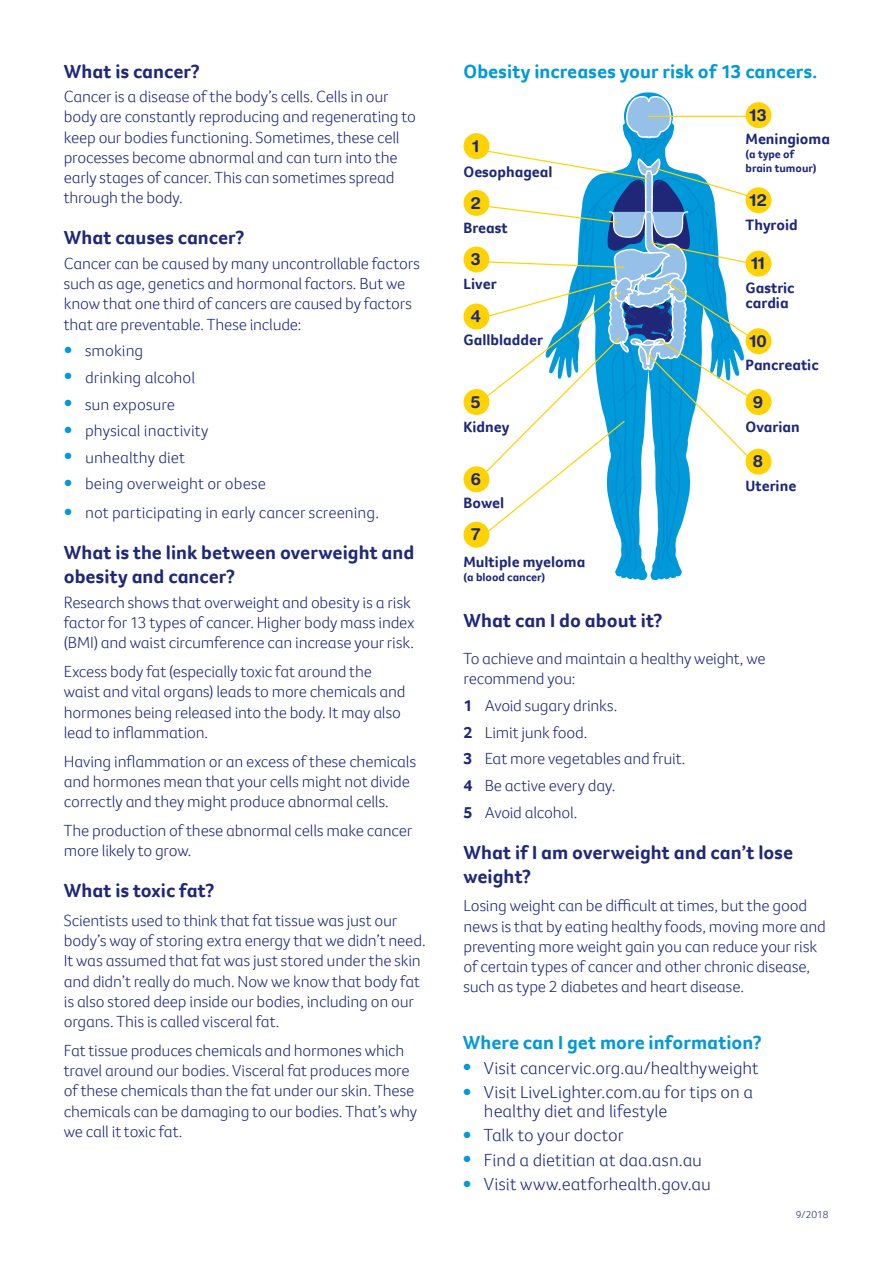
<style>
.page{position:relative;width:893px;height:1263px;background:#fff}
.page>*{position:absolute;margin:0;border:0;box-sizing:border-box;transform-origin:0 0}
.t1{font:700 19.5px/24px "Foco CC";letter-spacing:.005em;color:#1f2879}
.t2{font:700 19.5px "Foco CC";letter-spacing:.005em;color:#0099da}
.t3{font:300 18px/18.8px "Foco CC";color:#1f2879}
.t4{font:700 16.8px "Helvetica Rounded";color:#1f2879}
.t5{font:300 16.5px/20.2px "Foco CC";letter-spacing:-.015em;color:#1f2879}
.t6{font:700 15.45px/15px "Foco CC";color:#1f2879}
.t7{font:700 11.55px/14px "Foco CC";color:#1f2879}
.t8{font:300 10.5px "Foco CC";color:#1f2879}
.s1{font-weight:900;font-size:22.5px;color:#0099da}
.s2{font-weight:700}
</style>
<div class="page">
<svg style="left:615px;top:92px;width:67px;height:489px"></svg>
<svg style="left:482px;top:96px;width:277px;height:475px"></svg>
<div style="left:463px;top:133px;width:26px;height:26px;background:#fed301;border-radius:50%"></div>
<div style="left:463px;top:190px;width:26px;height:26px;background:#fed301;border-radius:50%"></div>
<div style="left:463px;top:246px;width:26px;height:26px;background:#fed301;border-radius:50%"></div>
<div style="left:463px;top:303px;width:26px;height:26px;background:#fed301;border-radius:50%"></div>
<div style="left:463px;top:466px;width:26px;height:26px;background:#fed301;border-radius:50%"></div>
<div style="left:463px;top:522px;width:26px;height:26px;background:#fed301;border-radius:50%"></div>
<div style="left:745px;top:187px;width:26px;height:26px;background:#fed301;border-radius:50%"></div>
<div style="left:745px;top:328px;width:26px;height:26px;background:#fed301;border-radius:50%"></div>
<div style="left:745px;top:389px;width:26px;height:26px;background:#fed301;border-radius:50%"></div>
<div style="left:745px;top:449px;width:26px;height:26px;background:#fed301;border-radius:50%"></div>
<div style="left:463px;top:389px;width:26px;height:26px;background:#fed301;border-radius:50%"></div>
<div style="left:745px;top:251px;width:26px;height:26px;background:#fed301;border-radius:50%"></div>
<hr style="left:648px;top:116px;width:105px;height:1px;background:#fed301">
<div style="left:745px;top:102px;width:26px;height:26px;background:#fed301;border-radius:50%"></div>
<p class="t1" style="left:64px;top:59px;width:138px">What is cancer?</p>
<p class="t5" style="left:64px;top:86px;width:354px">Cancer is a disease of the body’s cells. Cells in our body are constantly reproducing and regenerating to keep our bodies functioning. Sometimes, these cell processes become abnormal and can turn into the early stages of cancer. This can sometimes spread through the body.</p>
<p class="t1" style="left:64px;top:226px;width:182px">What causes cancer?</p>
<p class="t5" style="left:64px;top:253px;width:358px">Cancer can be caused by many uncontrollable factors such as age, genetics and hormonal factors. But we know that one third of cancers are caused by factors that are preventable. These include:</p>
<p class="t5" style="left:64px;top:340px;width:81px"><span class="s1">•</span> smoking</p>
<p class="t5" style="left:64px;top:367px;width:133px"><span class="s1">•</span> drinking alcohol</p>
<p class="t5" style="left:64px;top:394px;width:113px"><span class="s1">•</span> sun exposure</p>
<p class="t5" style="left:64px;top:420px;width:146px"><span class="s1">•</span> physical inactivity</p>
<p class="t5" style="left:64px;top:447px;width:123px"><span class="s1">•</span> unhealthy diet</p>
<p class="t5" style="left:64px;top:474px;width:204px"><span class="s1">•</span> being overweight or obese</p>
<p class="t5" style="left:64px;top:502px;width:317px"><span class="s1">•</span> not participating in early cancer screening.</p>
<p class="t1" style="left:64px;top:540px;width:352px">What is the link between overweight and obesity and cancer?</p>
<p class="t5" style="left:64px;top:592px;width:352px">Research shows that overweight and obesity is a risk factor for 13 types of cancer. Higher body mass index (BMI) and waist circumference can increase your risk.</p>
<p class="t5" style="left:64px;top:661px;width:343px">Excess body fat (especially toxic fat around the waist and vital organs) leads to more chemicals and hormones being released into the body. It may also lead to inflammation.</p>
<p class="t5" style="left:64px;top:751px;width:354px">Having inflammation or an excess of these chemicals and hormones mean that your cells might not divide correctly and they might produce abnormal cells.</p>
<p class="t5" style="left:64px;top:820px;width:350px">The production of these abnormal cells make cancer more likely to grow.</p>
<p class="t1" style="left:64px;top:878px;width:152px">What is toxic fat?</p>
<p class="t5" style="left:64px;top:910px;width:363px">Scientists used to think that fat tissue was just our body’s way of storing extra energy that we didn’t need.<br>It was assumed that fat was just stored under the skin and didn’t really do much. Now we know that body fat is also stored deep inside our bodies, including on our organs. This is called visceral fat.</p>
<p class="t5" style="left:64px;top:1040px;width:355px">Fat tissue produces chemicals and hormones which travel around our bodies. Visceral fat produces more of these chemicals than the fat under our skin. These chemicals can be damaging to our bodies. That’s why we call it toxic fat.</p>
<p class="t2" style="left:463px;top:58px;width:355px">Obesity increases your risk of 13 cancers.</p>
<p class="t4" style="left:472px;top:136px;width:8px">1</p>
<p class="t6" style="left:463px;top:164px;width:91px">Oesophageal</p>
<p class="t4" style="left:471px;top:192px;width:11px">2</p>
<p class="t6" style="left:463px;top:220px;width:46px">Breast</p>
<p class="t4" style="left:471px;top:249px;width:11px">3</p>
<p class="t6" style="left:463px;top:276px;width:35px">Liver</p>
<p class="t4" style="left:471px;top:306px;width:12px">4</p>
<p class="t6" style="left:463px;top:332px;width:81px">Gallbladder</p>
<p class="t4" style="left:471px;top:391px;width:11px">5</p>
<p class="t6" style="left:463px;top:419px;width:47px">Kidney</p>
<p class="t4" style="left:471px;top:469px;width:12px">6</p>
<p class="t6" style="left:463px;top:495px;width:42px">Bowel</p>
<p class="t4" style="left:471px;top:524px;width:11px">7</p>
<p class="t6" style="left:463px;top:554px;width:123px">Multiple myeloma</p>
<p class="t7" style="left:463px;top:570px;width:83px">(a blood cancer)</p>
<p class="t4" style="left:750px;top:105px;width:18px">13</p>
<p class="t6" style="left:746px;top:132px;width:86px">Meningioma</p>
<p class="t7" style="left:746px;top:147px;width:73px">(a type of brain tumour)</p>
<p class="t4" style="left:750px;top:190px;width:18px">12</p>
<p class="t6" style="left:746px;top:217px;width:54px">Thyroid</p>
<p class="t4" style="left:751px;top:253px;width:15px">11</p>
<p class="t6" style="left:746px;top:280px;width:51px">Gastric cardia</p>
<p class="t4" style="left:750px;top:331px;width:19px">10</p>
<p class="t6" style="left:746px;top:357px;width:75px">Pancreatic</p>
<p class="t4" style="left:753px;top:392px;width:12px">9</p>
<p class="t6" style="left:746px;top:419px;width:56px">Ovarian</p>
<p class="t4" style="left:753px;top:451px;width:12px">8</p>
<p class="t6" style="left:746px;top:478px;width:52px">Uterine</p>
<p class="t1" style="left:463px;top:608px;width:201px">What can I do about it?</p>
<p class="t5" style="left:463px;top:648px;width:304px">To achieve and maintain a healthy weight, we recommend you:</p>
<p class="t5" style="left:463px;top:692px;width:223px;line-height:26.7px"><span class="s2">1</span> Avoid sugary drinks.<br><span class="s2">2</span> Limit junk food.<br><span class="s2">3</span> Eat more vegetables and fruit.<br><span class="s2">4</span> Be active every day.<br><span class="s2">5</span> Avoid alcohol.</p>
<p class="t1" style="left:463px;top:840px;width:331px">What if I am overweight and can’t lose weight?</p>
<p class="t5" style="left:463px;top:895px;width:364px">Losing weight can be difficult at times, but the good news is that by eating healthy foods, moving more and preventing more weight gain you can reduce your risk of certain types of cancer and other chronic disease, such as type 2 diabetes and heart disease.</p>
<p class="t2" style="left:463px;top:1030px;width:300px">Where can I get more information?</p>
<p class="t3" style="left:463px;top:1058px;width:297px"><span class="s1">•</span> Visit cancervic.org.au/healthyweight</p>
<p class="t3" style="left:484px;top:1082px;width:271px;text-indent:-21px"><span class="s1">•</span> Visit LiveLighter.com.au for tips on a healthy diet and lifestyle</p>
<p class="t3" style="left:463px;top:1126px;width:163px"><span class="s1">•</span> Talk to your doctor</p>
<p class="t3" style="left:463px;top:1150px;width:241px"><span class="s1">•</span> Find a dietitian at daa.asn.au</p>
<p class="t3" style="left:463px;top:1175px;width:250px"><span class="s1">•</span> Visit www.eatforhealth.gov.au</p>
<p class="t8" style="left:796px;top:1207px;width:34px">9/2018</p>
</div>
